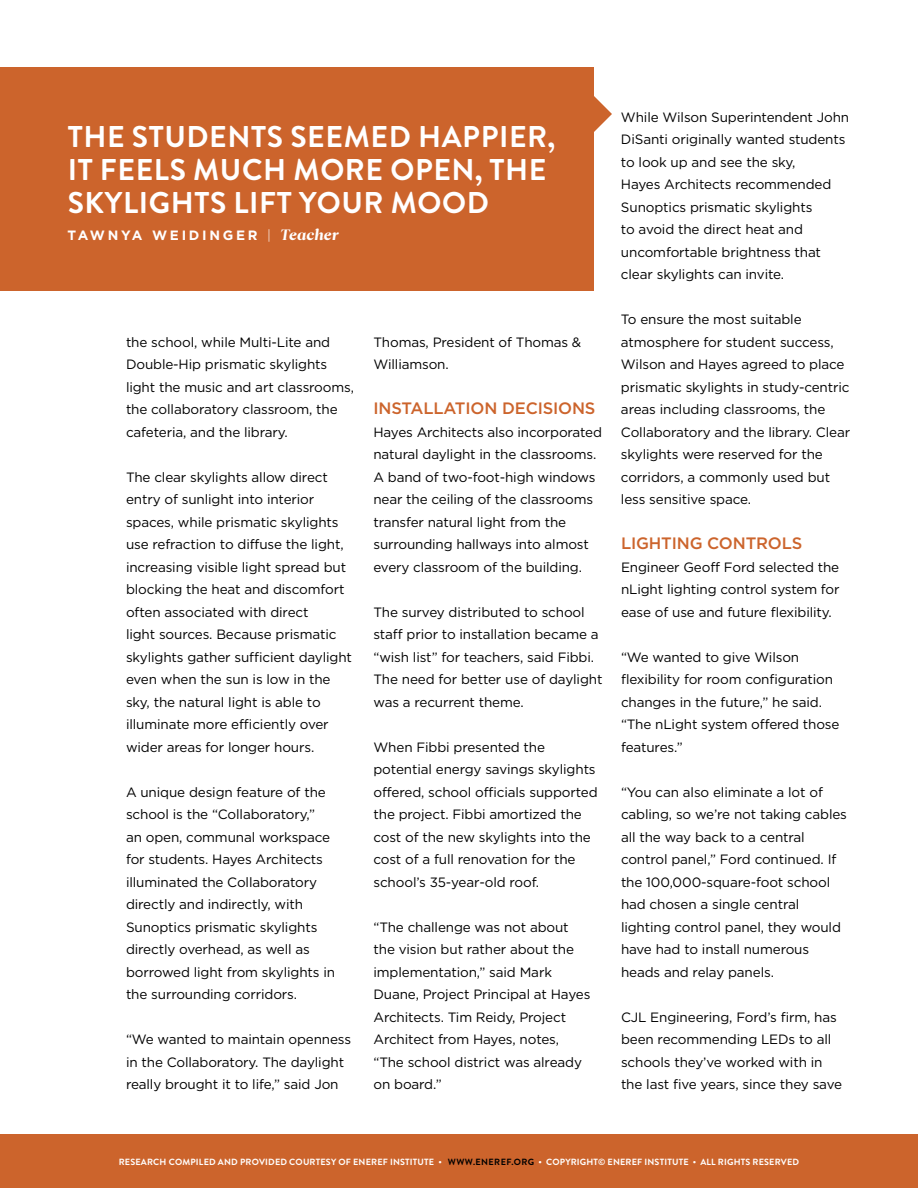
<style>
.page{position:relative;width:918px;height:1188px;background:#fff}
.page>*{position:absolute;margin:0;border:0;box-sizing:border-box;transform-origin:0 0}
.t1{font:700 30px/33px "Brandon Grotesque";letter-spacing:.02em;color:#fff}
.t2{font:500 16.5px "Gotham HTF";letter-spacing:-.01em;color:#cc642c}
.t3{font:13.5px/22.5px "Gotham HTF";letter-spacing:-.01em;color:#000}
.t4{font:700 13.5px "Gotham HTF";letter-spacing:.2em;color:#fff}
.t5{font:700 9px "Brandon Grotesque";letter-spacing:.02em;color:#fff}
.s1{font-weight:300}
.s2{font-family:"Leitura Display";font-weight:400;font-style:italic;font-size:15px}
.s3{color:#000}
</style>
<div class="page">
<div style="left:0;top:1134px;width:918px;height:54px;background:#cc642c"></div>
<div style="left:0;top:68px;width:594px;height:223px;background:#cc642c"></div>
<svg style="left:594px;top:96px;width:18px;height:36px"></svg>
<h1 class="t1" style="left:68px;top:120px;width:489px">THE STUDENTS SEEMED HAPPIER,<br>IT FEELS MUCH MORE OPEN, THE<br>SKYLIGHTS LIFT YOUR MOOD</h1>
<p class="t4" style="left:68px;top:227px;width:272px">TAWNYA WEIDINGER <span class="s1">|</span> <span class="s2">Teacher</span></p>
<p class="t3" style="left:126px;top:330px;width:230px">the school, while Multi-Lite and<br>Double-Hip prismatic skylights light the music and art classrooms, the collaboratory classroom, the cafeteria, and the library.</p>
<p class="t3" style="left:126px;top:465px;width:228px">The clear skylights allow direct entry of sunlight into interior spaces, while prismatic skylights use refraction to diffuse the light, increasing visible light spread but blocking the heat and discomfort often associated with direct<br>light sources. Because prismatic skylights gather sufficient daylight even when the sun is low in the sky, the natural light is able to illuminate more efficiently over wider areas for longer hours.</p>
<p class="t3" style="left:126px;top:780px;width:211px">A unique design feature of the school is the “Collaboratory,”<br>an open, communal workspace for students. Hayes Architects illuminated the Collaboratory directly and indirectly, with<br>Sunoptics prismatic skylights directly overhead, as well as borrowed light from skylights in the surrounding corridors.</p>
<p class="t3" style="left:126px;top:1028px;width:227px">“We wanted to maintain openness in the Collaboratory. The daylight really brought it to life,” said Jon</p>
<p class="t3" style="left:373px;top:330px;width:209px">Thomas, President of Thomas &amp;<br>Williamson.</p>
<p class="t2" style="left:374px;top:399px;width:224px">INSTALLATION DECISIONS</p>
<p class="t3" style="left:374px;top:420px;width:230px">Hayes Architects also incorporated natural daylight in the classrooms.<br>A band of two-foot-high windows near the ceiling of the classrooms transfer natural light from the surrounding hallways into almost every classroom of the building.</p>
<p class="t3" style="left:374px;top:600px;width:230px">The survey distributed to school staff prior to installation became a “wish list” for teachers, said Fibbi.<br>The need for better use of daylight was a recurrent theme.</p>
<p class="t3" style="left:374px;top:735px;width:226px">When Fibbi presented the potential energy savings skylights offered, school officials supported the project. Fibbi amortized the cost of the new skylights into the cost of a full renovation for the school’s 35-year-old roof.</p>
<p class="t3" style="left:374px;top:915px;width:218px">“The challenge was not about the vision but rather about the implementation,” said Mark<br>Duane, Project Principal at Hayes<br>Architects. Tim Reidy, Project<br>Architect from Hayes, notes, “The school district was already on board.”</p>
<p class="t3" style="left:621px;top:105px;width:230px">While Wilson Superintendent John<br>DiSanti originally wanted students to look up and see the sky,<br>Hayes Architects recommended<br>Sunoptics prismatic skylights<br>to avoid the direct heat and uncomfortable brightness that clear skylights can invite.</p>
<p class="t3" style="left:621px;top:308px;width:231px">To ensure the most suitable atmosphere for student success,<br>Wilson and Hayes agreed to place prismatic skylights in study-centric areas including classrooms, the<br>Collaboratory and the library. Clear skylights were reserved for the corridors, a commonly used but less sensitive space.</p>
<p class="t2" style="left:621px;top:534px;width:183px">LIGHTING CONTROLS</p>
<p class="t3" style="left:621px;top:555px;width:220px;text-align:justify">Engineer Geoff Ford selected the nLight lighting control system for ease of use and future flexibility.</p>
<p class="t3" style="left:621px;top:645px;width:220px">“We wanted to give Wilson flexibility for room configuration changes in the future,” he said. “The nLight system offered those features.”</p>
<p class="t3" style="left:621px;top:780px;width:228px">“You can also eliminate a lot of cabling, so we’re not taking cables all the way back to a central control panel,” Ford continued. If the 100,000-square-foot school had chosen a single central lighting control panel, they would have had to install numerous heads and relay panels.</p>
<p class="t3" style="left:621px;top:1005px;width:223px">CJL Engineering, Ford’s firm, has been recommending LEDs to all schools they’ve worked with in the last five years, since they save</p>
<p class="t5" style="left:119px;top:1156px;width:682px">RESEARCH COMPILED AND PROVIDED COURTESY OF ENEREF INSTITUTE • <span class="s3">WWW.ENEREF.ORG</span> • COPYRIGHT© ENEREF INSTITUTE • ALL RIGHTS RESERVED</p>
</div>
